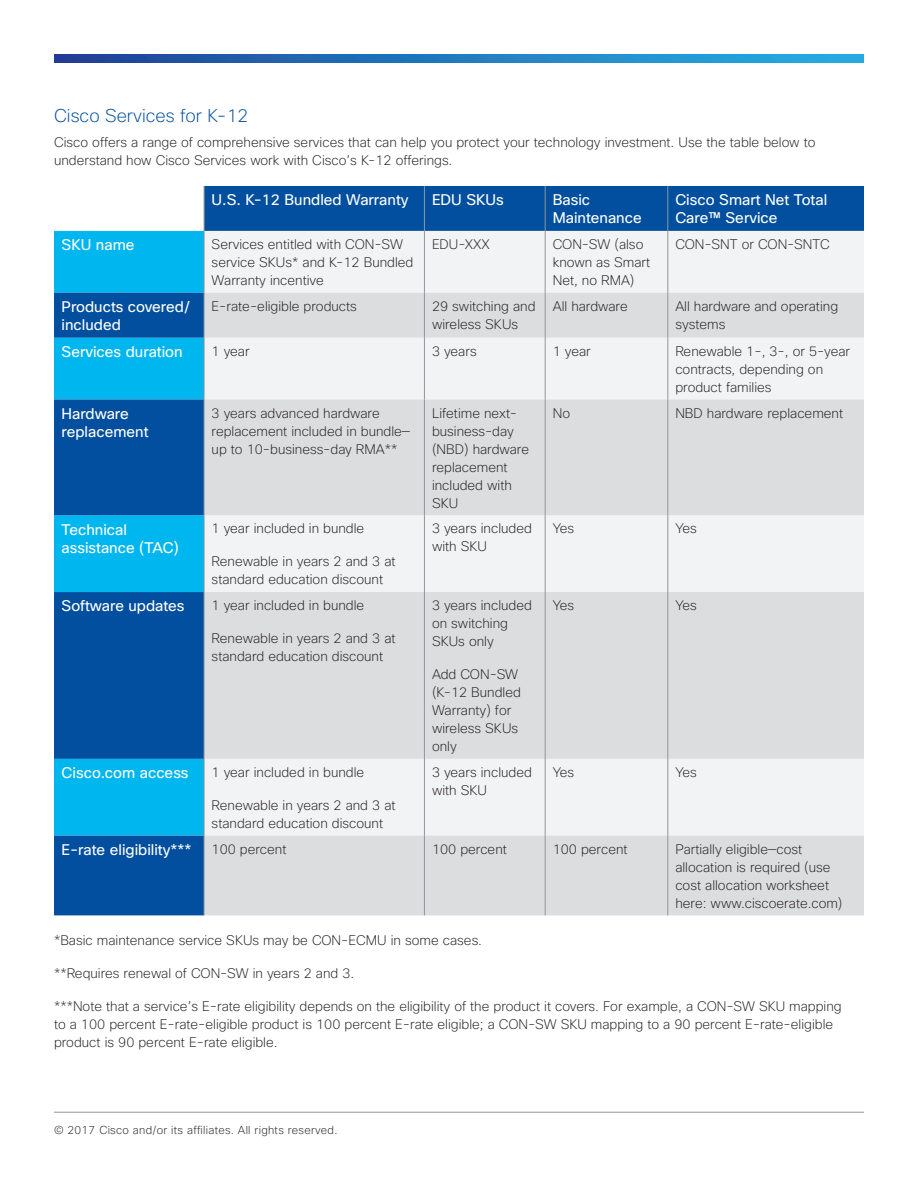
<style>
.page{position:relative;width:918px;height:1188px;background:#fff}
.page>*{position:absolute;margin:0;border:0;box-sizing:border-box;transform-origin:0 0}
.Subhead_1{font:200 18px "Cisco Sans";color:#014f9e}
.Table_A-B_body{font:15px/18px "Cisco Sans";color:#fff}
.Body_1{font:200 13.5px/18px "Cisco Sans";color:#231f20}
.t1{font:200 11.25px "Cisco Sans";letter-spacing:.025em;color:#231f20}
</style>
<div class="page">
<hr style="left:54px;top:1112px;width:810px;height:1px;background:#939598">
<svg style="left:54px;top:54px;width:810px;height:8px;background:#2279be"></svg>
<div style="left:205px;top:186px;width:659px;height:45px;background:#014f9e"></div>
<div style="left:54px;top:231px;width:150px;height:62px;background:#00b6ef"></div>
<div style="left:205px;top:231px;width:659px;height:62px;background:#f2f3f4"></div>
<svg style="left:54px;top:293px;width:150px;height:622px;background:#0172b9"></svg>
<svg style="left:205px;top:293px;width:659px;height:622px;fill:#dcdddf"></svg>
<hr style="left:204px;top:186px;width:1px;height:45px;background:#939598">
<hr style="left:424px;top:186px;width:1px;height:45px;background:#939598">
<hr style="left:545px;top:186px;width:1px;height:45px;background:#939598">
<hr style="left:667px;top:186px;width:1px;height:45px;background:#939598">
<hr style="left:204px;top:231px;width:1px;height:62px;background:#939598">
<hr style="left:424px;top:231px;width:1px;height:62px;background:#939598">
<hr style="left:545px;top:231px;width:1px;height:62px;background:#939598">
<hr style="left:667px;top:231px;width:1px;height:62px;background:#939598">
<hr style="left:204px;top:293px;width:1px;height:45px;background:#939598">
<hr style="left:424px;top:293px;width:1px;height:45px;background:#939598">
<hr style="left:545px;top:293px;width:1px;height:45px;background:#939598">
<hr style="left:667px;top:293px;width:1px;height:45px;background:#939598">
<hr style="left:204px;top:338px;width:1px;height:61px;background:#939598">
<hr style="left:424px;top:338px;width:1px;height:61px;background:#939598">
<hr style="left:545px;top:338px;width:1px;height:61px;background:#939598">
<hr style="left:667px;top:338px;width:1px;height:61px;background:#939598">
<hr style="left:204px;top:399px;width:1px;height:116px;background:#939598">
<hr style="left:424px;top:399px;width:1px;height:116px;background:#939598">
<hr style="left:545px;top:399px;width:1px;height:116px;background:#939598">
<hr style="left:667px;top:399px;width:1px;height:116px;background:#939598">
<hr style="left:204px;top:515px;width:1px;height:77px;background:#939598">
<hr style="left:424px;top:515px;width:1px;height:77px;background:#939598">
<hr style="left:545px;top:515px;width:1px;height:77px;background:#939598">
<hr style="left:667px;top:515px;width:1px;height:77px;background:#939598">
<hr style="left:204px;top:592px;width:1px;height:167px;background:#939598">
<hr style="left:424px;top:592px;width:1px;height:167px;background:#939598">
<hr style="left:545px;top:592px;width:1px;height:167px;background:#939598">
<hr style="left:667px;top:592px;width:1px;height:167px;background:#939598">
<hr style="left:204px;top:759px;width:1px;height:77px;background:#939598">
<hr style="left:424px;top:759px;width:1px;height:77px;background:#939598">
<hr style="left:545px;top:759px;width:1px;height:77px;background:#939598">
<hr style="left:667px;top:759px;width:1px;height:77px;background:#939598">
<hr style="left:204px;top:836px;width:1px;height:79px;background:#939598">
<hr style="left:424px;top:836px;width:1px;height:79px;background:#939598">
<hr style="left:545px;top:836px;width:1px;height:79px;background:#939598">
<hr style="left:667px;top:836px;width:1px;height:79px;background:#939598">
<p class="Subhead_1" style="left:54px;top:104px;width:196px">Cisco Services for K-12</p>
<p class="Body_1" style="left:54px;top:133px;width:763px">Cisco offers a range of comprehensive services that can help you protect your technology investment. Use the table below to understand how Cisco Services work with Cisco’s K-12 offerings.</p>
<p class="Table_A-B_body" style="left:212px;top:191px;width:198px">U.S. K-12 Bundled Warranty</p>
<p class="Table_A-B_body" style="left:432px;top:191px;width:73px">EDU SKUs</p>
<p class="Table_A-B_body" style="left:553px;top:191px;width:91px">Basic<br>Maintenance</p>
<p class="Table_A-B_body" style="left:675px;top:191px;width:153px">Cisco Smart Net Total<br>Care™ Service</p>
<p class="Table_A-B_body" style="left:62px;top:236px;width:74px">SKU name</p>
<p class="Body_1" style="left:212px;top:235px;width:203px">Services entitled with CON-SW service SKUs* and K-12 Bundled<br>Warranty incentive</p>
<p class="Body_1" style="left:432px;top:235px;width:59px">EDU-XXX</p>
<p class="Body_1" style="left:553px;top:235px;width:99px">CON-SW (also known as Smart<br>Net, no RMA)</p>
<p class="Body_1" style="left:675px;top:235px;width:156px">CON-SNT or CON-SNTC</p>
<p class="Table_A-B_body" style="left:62px;top:298px;width:130px">Products covered/ included</p>
<p class="Body_1" style="left:212px;top:297px;width:147px">E-rate-eligible products</p>
<p class="Body_1" style="left:432px;top:297px;width:105px">29 switching and wireless SKUs</p>
<p class="Body_1" style="left:553px;top:297px;width:77px">All hardware</p>
<p class="Body_1" style="left:675px;top:297px;width:164px">All hardware and operating systems</p>
<p class="Table_A-B_body" style="left:62px;top:343px;width:123px">Services duration</p>
<p class="Body_1" style="left:212px;top:342px;width:40px">1 year</p>
<p class="Body_1" style="left:432px;top:342px;width:46px">3 years</p>
<p class="Body_1" style="left:553px;top:342px;width:40px">1 year</p>
<p class="Body_1" style="left:675px;top:342px;width:176px">Renewable 1-, 3-, or 5-year contracts, depending on product families</p>
<p class="Table_A-B_body" style="left:62px;top:405px;width:88px">Hardware replacement</p>
<p class="Body_1" style="left:212px;top:404px;width:200px">3 years advanced hardware replacement included in bundle— up to 10-business-day RMA**</p>
<p class="Body_1" style="left:432px;top:404px;width:99px">Lifetime next&shy;business-day (NBD) hardware replacement included with<br>SKU</p>
<p class="Body_1" style="left:553px;top:404px;width:19px">No</p>
<p class="Body_1" style="left:675px;top:404px;width:169px">NBD hardware replacement</p>
<p class="Table_A-B_body" style="left:62px;top:520px;width:119px">Technical assistance (TAC)</p>
<p class="Body_1" style="left:212px;top:520px;width:154px">1 year included in bundle</p>
<p class="Body_1" style="left:212px;top:553px;width:185px">Renewable in years 2 and 3 at standard education discount</p>
<p class="Body_1" style="left:432px;top:520px;width:101px">3 years included with SKU</p>
<p class="Body_1" style="left:553px;top:520px;width:23px">Yes</p>
<p class="Body_1" style="left:675px;top:520px;width:23px">Yes</p>
<p class="Table_A-B_body" style="left:62px;top:597px;width:125px">Software updates</p>
<p class="Body_1" style="left:212px;top:596px;width:154px">1 year included in bundle</p>
<p class="Body_1" style="left:212px;top:629px;width:185px">Renewable in years 2 and 3 at standard education discount</p>
<p class="Table_A-B_body" style="left:62px;top:764px;width:129px">Cisco.com access</p>
<p class="Body_1" style="left:212px;top:763px;width:154px">1 year included in bundle</p>
<p class="Body_1" style="left:212px;top:796px;width:185px">Renewable in years 2 and 3 at standard education discount</p>
<p class="Body_1" style="left:432px;top:596px;width:101px">3 years included on switching<br>SKUs only</p>
<p class="Body_1" style="left:432px;top:665px;width:90px">Add CON-SW (K-12 Bundled<br>Warranty) for wireless SKUs only</p>
<p class="Body_1" style="left:553px;top:596px;width:23px">Yes</p>
<p class="Body_1" style="left:675px;top:596px;width:23px">Yes</p>
<p class="Body_1" style="left:432px;top:763px;width:101px">3 years included with SKU</p>
<p class="Body_1" style="left:553px;top:763px;width:23px">Yes</p>
<p class="Body_1" style="left:675px;top:763px;width:23px">Yes</p>
<p class="Table_A-B_body" style="left:62px;top:841px;width:132px">E-rate eligibility***</p>
<p class="Body_1" style="left:212px;top:840px;width:76px">100 percent</p>
<p class="Body_1" style="left:432px;top:840px;width:76px">100 percent</p>
<p class="Body_1" style="left:553px;top:840px;width:76px">100 percent</p>
<p class="Body_1" style="left:675px;top:840px;width:169px">Partially eligible—cost allocation is required (use cost allocation worksheet here: www.ciscoerate.com)</p>
<p class="Body_1" style="left:54px;top:932px;width:430px">*Basic maintenance service SKUs may be CON-ECMU in some cases.</p>
<p class="Body_1" style="left:54px;top:965px;width:302px">**Requires renewal of CON-SW in years 2 and 3.</p>
<p class="Body_1" style="left:54px;top:998px;width:789px">***Note that a service’s E-rate eligibility depends on the eligibility of the product it covers. For example, a CON-SW SKU mapping to a 100 percent E-rate-eligible product is 100 percent E-rate eligible; a CON-SW SKU mapping to a 90 percent E-rate-eligible product is 90 percent E-rate eligible.</p>
<p class="t1" style="left:54px;top:1123px;width:285px">© 2017 Cisco and/or its affiliates. All rights reserved.</p>
</div>
